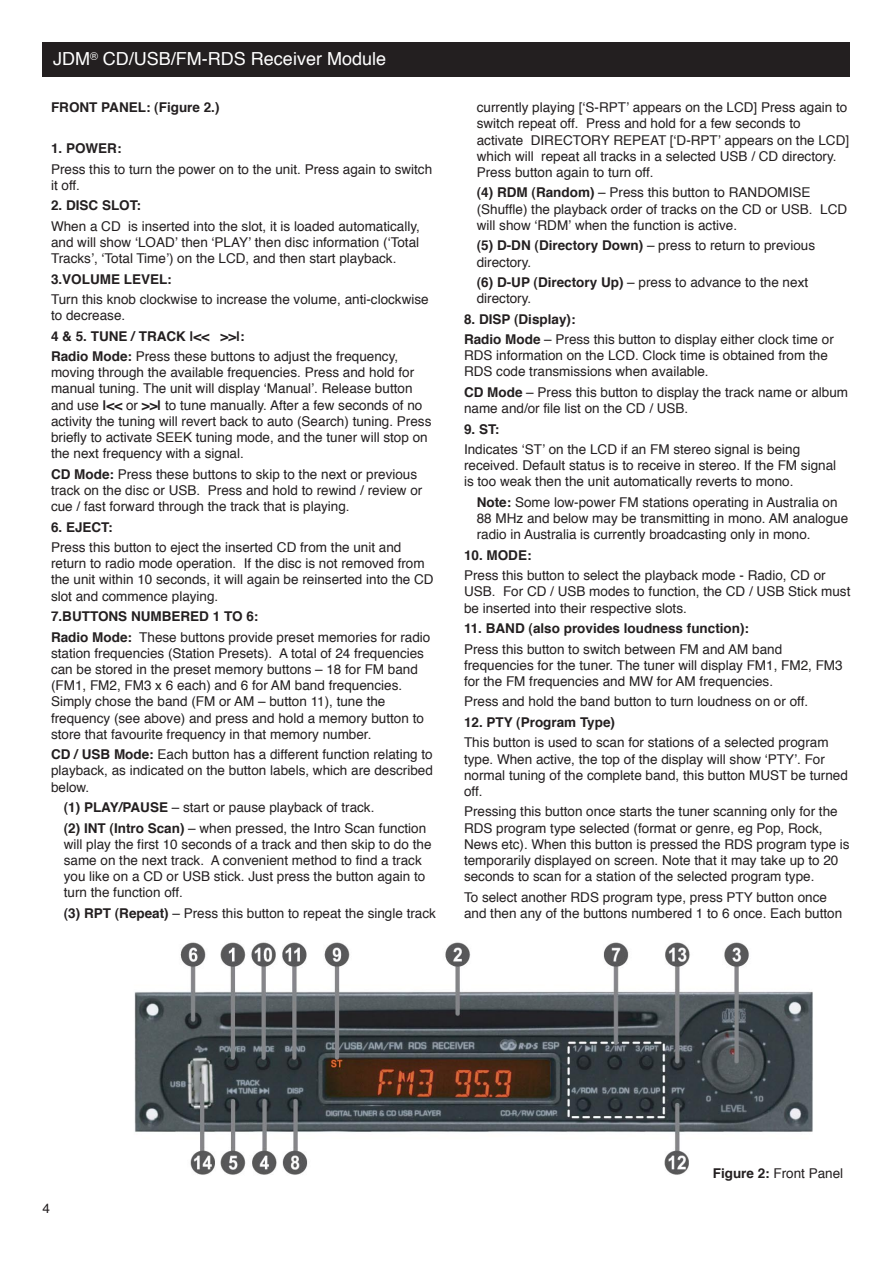
<style>
.page{position:relative;width:893px;height:1263px;background:#fff}
.page>*{position:absolute;margin:0;border:0;box-sizing:border-box;transform-origin:0 0}
.t1{font:18px "Helvetica";color:#fff}
.t2{font:13.5px/16.2px "Helvetica";color:#231f20}
.t3{font:700 13.5px "Helvetica";color:#231f20}
.s1{font-weight:700}
</style>
<div class="page">
<div style="left:43px;top:43px;width:807px;height:34px;background:#231f20"></div>
<img style="left:134px;top:942px;width:679px;height:233px">
<h1 class="t1" style="left:53px;top:51px;width:334px">JDM<sup>®</sup> CD/USB/FM-RDS Receiver Module</h1>
<p class="t3" style="left:51px;top:102px;width:170px">FRONT PANEL: (Figure 2.)</p>
<p class="t3" style="left:51px;top:143px;width:72px">1. POWER:</p>
<p class="t2" style="left:51px;top:162px;width:383px">Press this to turn the power on to the unit. Press again to switch it off.</p>
<p class="t3" style="left:51px;top:200px;width:92px">2. DISC SLOT:</p>
<p class="t2" style="left:51px;top:219px;width:370px;text-align:justify">When a CD is inserted into the slot, it is loaded automatically, and will show ʻLOADʼ then ʻPLAYʼ then disc information (ʻTotal Tracksʼ, ʻTotal Timeʼ) on the LCD, and then start playback.</p>
<p class="t3" style="left:51px;top:273px;width:122px">3.VOLUME LEVEL:</p>
<p class="t2" style="left:51px;top:292px;width:379px">Turn this knob clockwise to increase the volume, anti-clockwise to decrease.</p>
<p class="t2" style="left:51px;top:327px;width:349px;line-height:20.4px"><span class="s1">4 &amp; 5. TUNE / TRACK |&lt;&lt; &gt;&gt;|:<br>Radio Mode:</span> Press these buttons to adjust the frequency,</p>
<p class="t2" style="left:51px;top:365px;width:382px">moving through the available frequencies. Press and hold for manual tuning. The unit will display ʻManualʼ. Release button and use <span class="s1">|&lt;&lt;</span> or <span class="s1">&gt;&gt;|</span> to tune manually. After a few seconds of no activity the tuning will revert back to auto (Search) tuning. Press briefly to activate SEEK tuning mode, and the tuner will stop on the next frequency with a signal.</p>
<p class="t2" style="left:51px;top:467px;width:373px"><span class="s1">CD Mode:</span> Press these buttons to skip to the next or previous track on the disc or USB. Press and hold to rewind / review or cue / fast forward through the track that is playing.</p>
<p class="t3" style="left:51px;top:521px;width:63px">6. EJECT:</p>
<p class="t2" style="left:51px;top:540px;width:384px">Press this button to eject the inserted CD from the unit and return to radio mode operation. If the disc is not removed from the unit within 10 seconds, it will again be reinserted into the CD slot and commence playing.</p>
<p class="t2" style="left:51px;top:607px;width:381px;line-height:20.4px"><span class="s1">7.BUTTONS NUMBERED 1 TO 6:<br>Radio Mode:</span> These buttons provide preset memories for radio</p>
<p class="t2" style="left:51px;top:646px;width:374px">station frequencies (Station Presets). A total of 24 frequencies can be stored in the preset memory buttons – 18 for FM band (FM1, FM2, FM3 x 6 each) and 6 for AM band frequencies.<br>Simply chose the band (FM or AM – button 11), tune the frequency (see above) and press and hold a memory button to store that favourite frequency in that memory number.</p>
<p class="t2" style="left:51px;top:747px;width:383px;text-align:justify"><span class="s1">CD / USB Mode:</span> Each button has a different function relating to playback, as indicated on the button labels, which are described below.</p>
<p class="t2" style="left:64px;top:798px;width:364px;line-height:20.4px"><span class="s1">(1) PLAY/PAUSE</span> – start or pause playback of track.<br><span class="s1">(2) INT (Intro Scan)</span> – when pressed, the Intro Scan function</p>
<p class="t2" style="left:64px;top:837px;width:369px">will play the first 10 seconds of a track and then skip to do the same on the next track. A convenient method to find a track you like on a CD or USB stick. Just press the button again to turn the function off.</p>
<p class="t2" style="left:64px;top:906px;width:374px"><span class="s1">(3) RPT (Repeat)</span> – Press this button to repeat the single track</p>
<p class="t2" style="left:477px;top:100px;width:374px">currently playing [ʻS-RPTʼ appears on the LCD] Press again to switch repeat off. Press and hold for a few seconds to activate DIRECTORY REPEAT [ʻD-RPTʼ appears on the LCD] which will repeat all tracks in a selected USB / CD directory.<br>Press button again to turn off.</p>
<p class="t2" style="left:477px;top:186px;width:372px"><span class="s1">(4) RDM (Random)</span> – Press this button to RANDOMISE (Shuffle) the playback order of tracks on the CD or USB. LCD will show ʻRDMʼ when the function is active.</p>
<p class="t2" style="left:477px;top:239px;width:340px"><span class="s1">(5) D-DN (Directory Down)</span> – press to return to previous directory.</p>
<p class="t2" style="left:477px;top:275px;width:333px"><span class="s1">(6) D-UP (Directory Up)</span> – press to advance to the next directory.</p>
<p class="t2" style="left:464px;top:310px;width:371px;line-height:20.4px"><span class="s1">8. DISP (Display):<br>Radio Mode</span> – Press this button to display either clock time or</p>
<p class="t2" style="left:464px;top:348px;width:365px">RDS information on the LCD. Clock time is obtained from the<br>RDS code transmissions when available.</p>
<p class="t2" style="left:464px;top:385px;width:386px"><span class="s1">CD Mode</span> – Press this button to display the track name or album name and/or file list on the CD / USB.</p>
<p class="t3" style="left:464px;top:423px;width:37px">9. ST:</p>
<p class="t2" style="left:464px;top:442px;width:374px">Indicates ʻSTʼ on the LCD if an FM stereo signal is being received. Default status is to receive in stereo. If the FM signal is too weak then the unit automatically reverts to mono.</p>
<p class="t2" style="left:477px;top:495px;width:373px"><span class="s1">Note:</span> Some low-power FM stations operating in Australia on<br>88 MHz and below may be transmitting in mono. AM analogue radio in Australia is currently broadcasting only in mono.</p>
<p class="t3" style="left:464px;top:549px;width:69px">10. MODE:</p>
<p class="t2" style="left:464px;top:568px;width:388px">Press this button to select the playback mode - Radio, CD or<br>USB. For CD / USB modes to function, the CD / USB Stick must be inserted into their respective slots.</p>
<p class="t3" style="left:464px;top:623px;width:287px">11. BAND (also provides loudness function):</p>
<p class="t2" style="left:464px;top:642px;width:380px">Press this button to switch between FM and AM band frequencies for the tuner. The tuner will display FM1, FM2, FM3 for the FM frequencies and MW for AM frequencies.</p>
<p class="t2" style="left:464px;top:695px;width:346px">Press and hold the band button to turn loudness on or off.</p>
<p class="t3" style="left:464px;top:716px;width:153px">12. PTY (Program Type)</p>
<p class="t2" style="left:464px;top:735px;width:385px">This button is used to scan for stations of a selected program type. When active, the top of the display will show ʻPTYʼ. For normal tuning of the complete band, this button MUST be turned off.</p>
<p class="t2" style="left:464px;top:805px;width:387px">Pressing this button once starts the tuner scanning only for the RDS program type selected (format or genre, eg Pop, Rock, News etc). When this button is pressed the RDS program type is temporarily displayed on screen. Note that it may take up to 20 seconds to scan for a station of the selected program type.</p>
<p class="t2" style="left:464px;top:890px;width:380px">To select another RDS program type, press PTY button once and then any of the buttons numbered 1 to 6 once. Each button</p>
<p class="t2" style="left:43px;top:1201px;width:9px">4</p>
<p class="t2" style="left:713px;top:1166px;width:132px"><span class="s1">Figure 2:</span> Front Panel</p>
</div>
